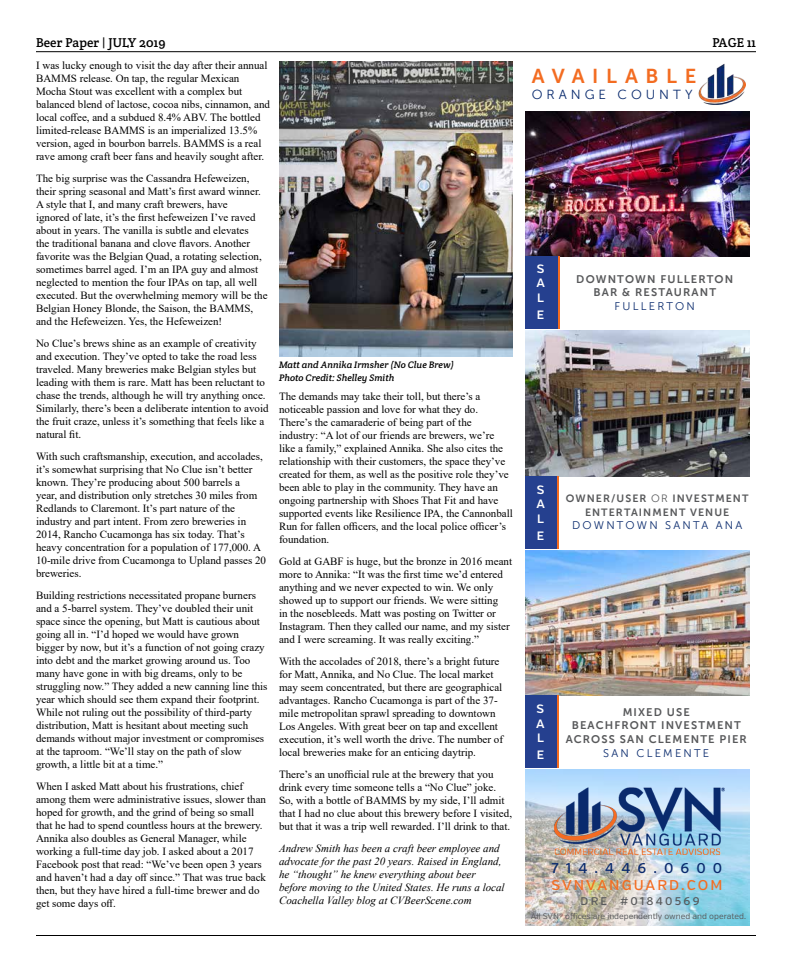
<style>
.page{position:relative;width:792px;height:972px;background:#fff}
.page>*{position:absolute;margin:0;border:0;box-sizing:border-box;transform-origin:0 0}
.t1{font:700 20.2px "Museo Sans For Dell";letter-spacing:.375em;color:#f36c21}
.t2{font:500 14.2px "Verb";letter-spacing:.145em;color:#f36c21}
.t3{font:500 14.2px "Verb";letter-spacing:.5em;color:#092a6d}
.t4{font:13.2px "Museo Sans For Dell";letter-spacing:.3em;color:#092a6d}
.t5{font:13px "Crete Round";letter-spacing:.01em;color:#000}
.t6{font:600 12.1px/14.6px "Verb";color:#fff;text-align:justify}
.t7{font:700 11.1px/13.7px "Museo Sans For Dell";letter-spacing:.1em;color:#58595b;text-align:center}
.t8{font:11.1px "Museo Sans For Dell";letter-spacing:.2em;color:#092a6d}
.t9{font:500 11.1px "Verb";letter-spacing:.2em;color:#58595b}
.t10{font:11px/13px "Times New Roman";color:#000}
.t11{font:italic 11px/13px "Times New Roman";color:#000}
.t12{font:700 10.6px/13.4px "Museo Sans For Dell";letter-spacing:.1em;color:#58595b;text-align:center}
.t13{font:italic 9.5px/13px "Crete Round";color:#000}
.t14{font:8.1px "Verb";color:#58595b}
.s1{font-weight:400}
</style>
<div class="page">
<hr style="left:36px;top:51px;width:720px;height:1px;background:#000">
<hr style="left:36px;top:935px;width:720px;height:1px;background:#000">
<img style="left:279px;top:61px;width:234px;height:295px">
<img style="left:525px;top:770px;width:225px;height:156px">
<img style="left:525px;top:550px;width:225px;height:146px">
<img style="left:549px;top:781px;width:178px;height:77px">
<img style="left:525px;top:111px;width:225px;height:146px">
<img style="left:525px;top:331px;width:225px;height:145px">
<img style="left:698px;top:63px;width:48px;height:42px">
<div style="left:525px;top:696px;width:32px;height:72px;background:#25408f"></div>
<hr style="left:557px;top:257px;width:2px;height:72px;background:#f36c21">
<div style="left:525px;top:476px;width:32px;height:73px;background:#25408f"></div>
<div style="left:525px;top:257px;width:32px;height:72px;background:#25408f"></div>
<hr style="left:557px;top:476px;width:2px;height:73px;background:#f36c21">
<hr style="left:557px;top:696px;width:2px;height:72px;background:#f36c21">
<p class="t5" style="left:36px;top:35px;width:131px">Beer Paper | JULY 2019</p>
<p class="t5" style="left:712px;top:35px;width:45px">PAGE 11</p>
<p class="t10" style="left:36px;top:58px;width:236px">I was lucky enough to visit the day after their annual BAMMS release. On tap, the regular Mexican Mocha Stout was excellent with a complex but balanced blend of lactose, cocoa nibs, cinnamon, and local coffee, and a subdued 8.4% ABV. The bottled limited-release BAMMS is an imperialized 13.5% version, aged in bourbon barrels. BAMMS is a real rave among craft beer fans and heavily sought after.</p>
<p class="t10" style="left:36px;top:171px;width:233px">The big surprise was the Cassandra Hefeweizen, their spring seasonal and Matt’s first award winner.<br>A style that I, and many craft brewers, have<br>ignored of late, it’s the first hefeweizen I’ve raved about in years. The vanilla is subtle and elevates<br>the traditional banana and clove flavors. Another favorite was the Belgian Quad, a rotating selection, sometimes barrel aged. I’m an IPA guy and almost neglected to mention the four IPAs on tap, all well executed. But the overwhelming memory will be the Belgian Honey Blonde, the Saison, the BAMMS, and the Hefeweizen. Yes, the Hefeweizen!</p>
<p class="t10" style="left:36px;top:336px;width:234px">No Clue’s brews shine as an example of creativity and execution. They’ve opted to take the road less traveled. Many breweries make Belgian styles but leading with them is rare. Matt has been reluctant to chase the trends, although he will try anything once.<br>Similarly, there’s been a deliberate intention to avoid the fruit craze, unless it’s something that feels like a natural fit.</p>
<p class="t10" style="left:36px;top:449px;width:232px">With such craftsmanship, execution, and accolades, it’s somewhat surprising that No Clue isn’t better known. They’re producing about 500 barrels a<br>year, and distribution only stretches 30 miles from Redlands to Claremont. It’s part nature of the industry and part intent. From zero breweries in 2014, Rancho Cucamonga has six today. That’s heavy concentration for a population of 177,000. A 10-mile drive from Cucamonga to Upland passes 20 breweries.</p>
<p class="t10" style="left:36px;top:588px;width:233px">Building restrictions necessitated propane burners and a 5-barrel system. They’ve doubled their unit space since the opening, but Matt is cautious about going all in. “I’d hoped we would have grown bigger by now, but it’s a function of not going crazy into debt and the market growing around us. Too many have gone in with big dreams, only to be struggling now.” They added a new canning line this year which should see them expand their footprint.<br>While not ruling out the possibility of third-party distribution, Matt is hesitant about meeting such demands without major investment or compromises at the taproom. “We’ll stay on the path of slow growth, a little bit at a time.”</p>
<p class="t10" style="left:36px;top:779px;width:232px">When I asked Matt about his frustrations, chief among them were administrative issues, slower than hoped for growth, and the grind of being so small that he had to spend countless hours at the brewery.<br>Annika also doubles as General Manager, while working a full-time day job. I asked about a 2017<br>Facebook post that read: “We’ve been open 3 years and haven’t had a day off since.” That was true back then, but they have hired a full-time brewer and do get some days off.</p>
<p class="t13" style="left:279px;top:358px;width:176px">Matt and Annika Irmsher (No Clue Brew)<br>Photo Credit: Shelley Smith</p>
<p class="t10" style="left:279px;top:389px;width:235px">The demands may take their toll, but there’s a noticeable passion and love for what they do.<br>There’s the camaraderie of being part of the industry: “A lot of our friends are brewers, we’re like a family,” explained Annika. She also cites the relationship with their customers, the space they’ve created for them, as well as the positive role they’ve been able to play in the community. They have an ongoing partnership with Shoes That Fit and have supported events like Resilience IPA, the Cannonball Run for fallen officers, and the local police officer’s foundation.</p>
<p class="t10" style="left:279px;top:555px;width:235px">Gold at GABF is huge, but the bronze in 2016 meant more to Annika: “It was the first time we’d entered anything and we never expected to win. We only showed up to support our friends. We were sitting<br>in the nosebleeds. Matt was posting on Twitter or Instagram. Then they called our name, and my sister and I were screaming. It was really exciting.”</p>
<p class="t10" style="left:279px;top:655px;width:226px">With the accolades of 2018, there’s a bright future for Matt, Annika, and No Clue. The local market may seem concentrated, but there are geographical advantages. Rancho Cucamonga is part of the 37- mile metropolitan sprawl spreading to downtown Los Angeles. With great beer on tap and excellent execution, it’s well worth the drive. The number of local breweries make for an enticing daytrip.</p>
<p class="t10" style="left:279px;top:768px;width:235px">There’s an unofficial rule at the brewery that you drink every time someone tells a “No Clue” joke.<br>So, with a bottle of BAMMS by my side, I’ll admit that I had no clue about this brewery before I visited, but that it was a trip well rewarded. I’ll drink to that.</p>
<p class="t11" style="left:279px;top:842px;width:227px">Andrew Smith has been a craft beer employee and advocate for the past 20 years. Raised in England, he “thought” he knew everything about beer before moving to the United States. He runs a local Coachella Valley blog at CVBeerScene.com</p>
<h1 class="t1" style="left:532px;top:65px;width:166px">AVAILABLE</h1>
<p class="t4" style="left:532px;top:87px;width:162px">ORANGE COUNTY</p>
<p class="t6" style="left:536px;top:262px;width:10px">S A L</p>
<p class="t6" style="left:537px;top:308px;width:9px">E</p>
<p class="t7" style="left:576px;top:272px;width:158px;line-height:13.4px">DOWNTOWN FULLERTON<br>BAR &amp; RESTAURANT</p>
<p class="t8" style="left:615px;top:300px;width:82px">FULLERTON</p>
<p class="t6" style="left:536px;top:482px;width:10px">S A L</p>
<p class="t6" style="left:537px;top:529px;width:9px">E</p>
<p class="t12" style="left:566px;top:492px;width:184px">OWNER/USER <span class="s1">OR</span> INVESTMENT<br>ENTERTAINMENT VENUE</p>
<p class="t8" style="left:572px;top:519px;width:172px">DOWNTOWN SANTA ANA</p>
<p class="t6" style="left:536px;top:702px;width:10px">S A L</p>
<p class="t6" style="left:537px;top:748px;width:9px">E</p>
<p class="t7" style="left:566px;top:705px;width:183px">MIXED USE<br>BEACHFRONT INVESTMENT<br>ACROSS SAN CLEMENTE PIER</p>
<p class="t8" style="left:603px;top:747px;width:108px">SAN CLEMENTE</p>
<p class="t3" style="left:551px;top:859px;width:172px">714.446.0600</p>
<p class="t2" style="left:551px;top:876px;width:172px">SVNVANGUARD.COM</p>
<p class="t9" style="left:581px;top:894px;width:121px">DRE #01840569</p>
<p class="t14" style="left:531px;top:911px;width:217px">All SVN® offices are independently owned and operated.</p>
</div>
